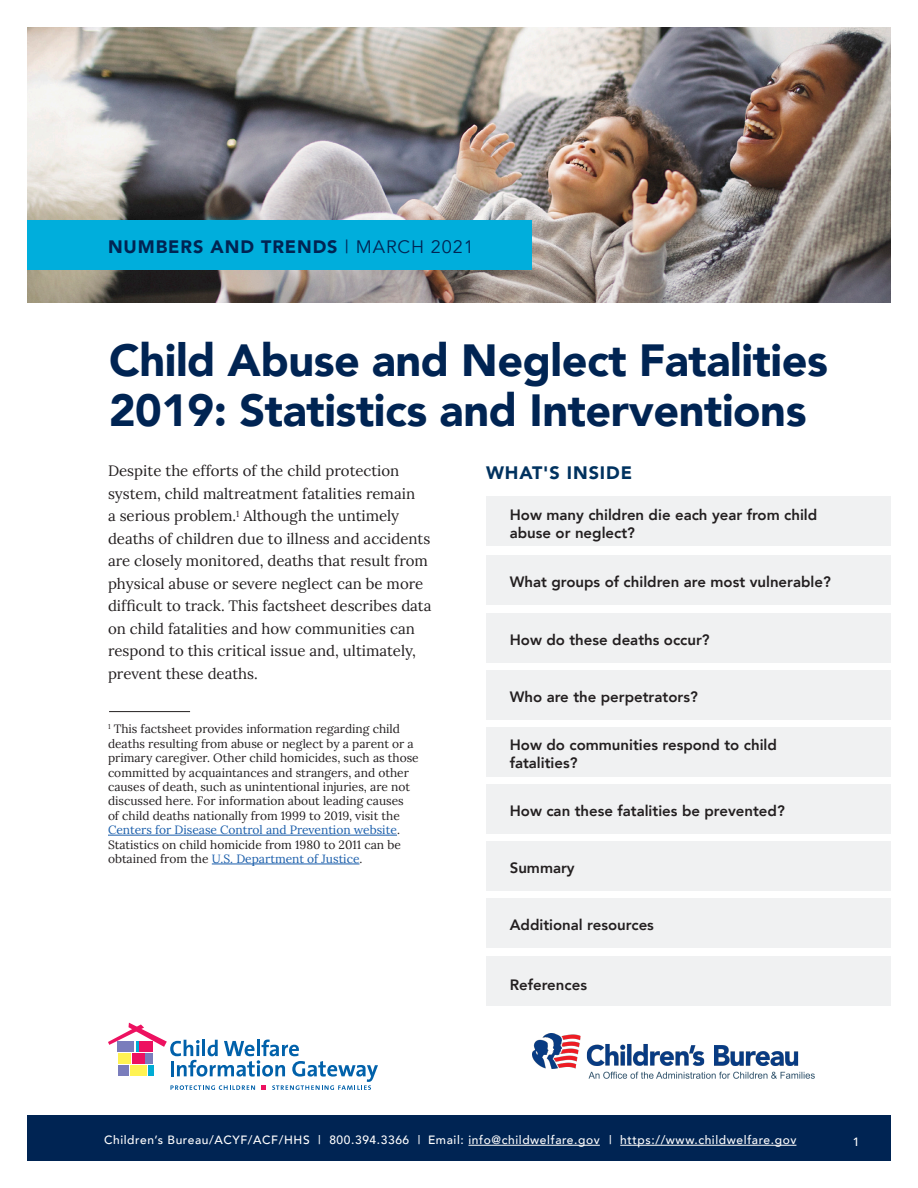
<style>
.page{position:relative;width:918px;height:1188px;background:#fff}
.page>*{position:absolute;margin:0;border:0;box-sizing:border-box;transform-origin:0 0}
.t1{font:900 45px/49.5px "Avenir";letter-spacing:-.01em;color:#002453}
.t2{font:900 18px "Avenir";letter-spacing:.05em;color:#002453}
.t3{font:900 18px "Avenir";letter-spacing:.05em;color:#00325f}
.t4{font:15px/22.5px "Lora";color:#231f20}
.t5{font:800 15px/18px "Avenir";color:#231f20}
.t6{font:12px/14.4px "Lora";color:#231f20}
.t7{font:500 12px "Avenir";letter-spacing:.05em;color:#fff}
.s1{font-weight:400}
.s2{color:#195daa}
</style>
<div class="page">
<div style="left:27px;top:1116px;width:864px;height:45px;background:#002453"></div>
<img style="left:28px;top:27px;width:863px;height:276px">
<div style="left:27px;top:220px;width:504px;height:50px;background:#00aedc"></div>
<hr style="left:108px;top:835px;width:289px;height:1px;background:#195daa">
<hr style="left:212px;top:864px;width:148px;height:1px;background:#195daa">
<hr style="left:620px;top:1145px;width:176px;height:1px;background:#fff">
<hr style="left:468px;top:1145px;width:132px;height:1px;background:#fff">
<svg style="left:108px;top:1023px;width:270px;height:67px"></svg>
<img style="left:532px;top:1034px;width:282px;height:45px">
<div style="left:486px;top:496px;width:405px;height:50px;background:#f0f1f2"></div>
<div style="left:486px;top:613px;width:405px;height:50px;background:#f0f1f2"></div>
<div style="left:486px;top:555px;width:405px;height:49px;background:#f0f1f2"></div>
<div style="left:486px;top:670px;width:405px;height:50px;background:#f0f1f2"></div>
<div style="left:486px;top:727px;width:405px;height:49px;background:#f0f1f2"></div>
<div style="left:486px;top:784px;width:405px;height:50px;background:#f0f1f2"></div>
<div style="left:486px;top:841px;width:405px;height:50px;background:#f0f1f2"></div>
<div style="left:486px;top:898px;width:405px;height:49px;background:#f0f1f2"></div>
<div style="left:486px;top:956px;width:405px;height:50px;background:#f0f1f2"></div>
<hr style="left:109px;top:711px;width:81px;height:1px;background:#231f20">
<p class="t2" style="left:108px;top:231px;width:367px">NUMBERS AND TRENDS <span class="s1">| MARCH 2021</span></p>
<h1 class="t1" style="left:109px;top:335px;width:721px">Child Abuse and Neglect Fatalities<br>2019: Statistics and Interventions</h1>
<p class="t4" style="left:108px;top:459px;width:325px">Despite the efforts of the child protection system, child maltreatment fatalities remain<br>a serious problem.<sup>1</sup> Although the untimely deaths of children due to illness and accidents are closely monitored, deaths that result from physical abuse or severe neglect can be more difficult to track. This factsheet describes data on child fatalities and how communities can respond to this critical issue and, ultimately, prevent these deaths.</p>
<p class="t6" style="left:108px;top:721px;width:312px"><sup>1</sup> This factsheet provides information regarding child deaths resulting from abuse or neglect by a parent or a primary caregiver. Other child homicides, such as those committed by acquaintances and strangers, and other causes of death, such as unintentional injuries, are not discussed here. For information about leading causes<br>of child deaths nationally from 1999 to 2019, visit the <span class="s2">Centers for Disease Control and Prevention website</span>.<br>Statistics on child homicide from 1980 to 2011 can be obtained from the <span class="s2">U.S. Department of Justice</span>.</p>
<h2 class="t3" style="left:486px;top:458px;width:148px">WHAT'S INSIDE</h2>
<p class="t5" style="left:510px;top:506px;width:309px">How many children die each year from child abuse or neglect?</p>
<p class="t5" style="left:510px;top:573px;width:323px">What groups of children are most vulnerable?</p>
<p class="t5" style="left:510px;top:631px;width:201px">How do these deaths occur?</p>
<p class="t5" style="left:510px;top:688px;width:190px">Who are the perpetrators?</p>
<p class="t5" style="left:510px;top:736px;width:269px">How do communities respond to child fatalities?</p>
<p class="t5" style="left:510px;top:802px;width:277px">How can these fatalities be prevented?</p>
<p class="t5" style="left:510px;top:859px;width:66px">Summary</p>
<p class="t5" style="left:510px;top:916px;width:146px">Additional resources</p>
<p class="t5" style="left:510px;top:976px;width:79px">References</p>
<p class="t7" style="left:104px;top:1130px;width:318px">Children’s Bureau/ACYF/ACF/HHS | 800.394.3366 |</p>
<p class="t7" style="left:428px;top:1130px;width:173px">Email: info@childwelfare.gov</p>
<p class="t7" style="left:609px;top:1130px;width:189px">| https://www.childwelfare.gov</p>
<p class="t7" style="left:853px;top:1131px;width:8px">1</p>
</div>
